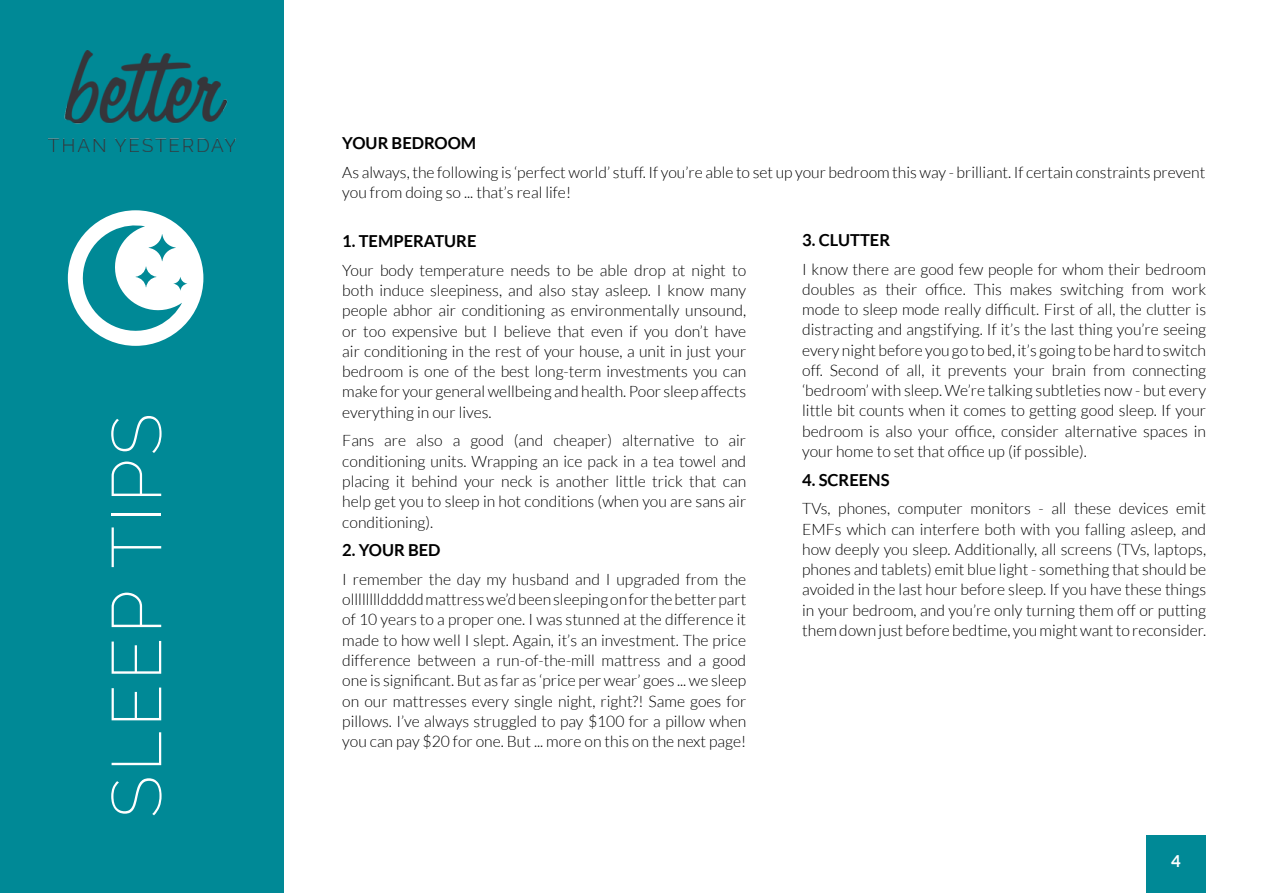
<style>
.page{position:relative;width:1263px;height:893px;background:#fff}
.page>*{position:absolute;margin:0;border:0;box-sizing:border-box;transform-origin:0 0}
.t1{font:200 69.9px "Raleway";letter-spacing:.05em;color:#fff}
.t2{font:700 16.5px "Lato";color:#000}
.t3{font:700 16.5px "Lato";color:#fff}
.t4{font:300 15.75px/20.2px "Lato";color:#000;text-align:justify}
</style>
<div class="page">
<div style="left:1146px;top:836px;width:59px;height:57px;background:#008996"></div>
<div style="left:0;top:0;width:284px;height:893px;background:#008996"></div>
<img style="left:48px;top:50px;width:188px;height:102px">
<svg style="left:68px;top:210px;width:135px;height:136px"></svg>
<h1 class="t1" style="left:96px;top:818px;width:407px;rotate:-90deg">SLEEP TIPS</h1>
<p class="t2" style="left:342px;top:134px;width:135px">YOUR BEDROOM</p>
<p class="t4" style="left:342px;top:162px;width:864px">As always, the following is ‘perfect world’ stuff. If you’re able to set up your bedroom this way - brilliant. If certain constraints prevent you from doing so ... that’s real life!</p>
<p class="t2" style="left:802px;top:230px;width:89px">3. CLUTTER</p>
<p class="t4" style="left:802px;top:259px;width:405px">I know there are good few people for whom their bedroom doubles as their office. This makes switching from work mode to sleep mode really difficult. First of all, the clutter is distracting and angstifying. If it’s the last thing you’re seeing every night before you go to bed, it’s going to be hard to switch off. Second of all, it prevents your brain from connecting ‘bedroom’ with sleep. We’re talking subtleties now - but every little bit counts when it comes to getting good sleep. If your bedroom is also your office, consider alternative spaces in your home to set that office up (if possible).</p>
<p class="t2" style="left:802px;top:470px;width:89px">4. SCREENS</p>
<p class="t4" style="left:802px;top:499px;width:405px">TVs, phones, computer monitors - all these devices emit EMFs which can interfere both with you falling asleep, and how deeply you sleep. Additionally, all screens (TVs, laptops, phones and tablets) emit blue light - something that should be avoided in the last hour before sleep. If you have these things in your bedroom, and you’re only turning them off or putting them down just before bedtime, you might want to reconsider.</p>
<p class="t2" style="left:342px;top:232px;width:136px">1. TEMPERATURE</p>
<p class="t4" style="left:342px;top:260px;width:405px">Your body temperature needs to be able drop at night to both induce sleepiness, and also stay asleep. I know many people abhor air conditioning as environmentally unsound, or too expensive but I believe that even if you don’t have air conditioning in the rest of your house, a unit in just your bedroom is one of the best long-term investments you can make for your general wellbeing and health. Poor sleep affects everything in our lives.</p>
<p class="t4" style="left:342px;top:431px;width:405px">Fans are also a good (and cheaper) alternative to air conditioning units. Wrapping an ice pack in a tea towel and placing it behind your neck is another little trick that can help get you to sleep in hot conditions (when you are sans air conditioning).</p>
<p class="t2" style="left:342px;top:541px;width:100px">2. YOUR BED</p>
<p class="t4" style="left:342px;top:569px;width:405px">I remember the day my husband and I upgraded from the ollllllllddddd mattress we’d been sleeping on for the better part of 10 years to a proper one. I was stunned at the difference it made to how well I slept. Again, it’s an investment. The price difference between a run-of-the-mill mattress and a good one is significant. But as far as ‘price per wear’ goes ... we sleep on our mattresses every single night, right?! Same goes for pillows. I’ve always struggled to pay $100 for a pillow when you can pay $20 for one. But ... more on this on the next page!</p>
<p class="t3" style="left:1171px;top:851px;width:11px">4</p>
</div>
